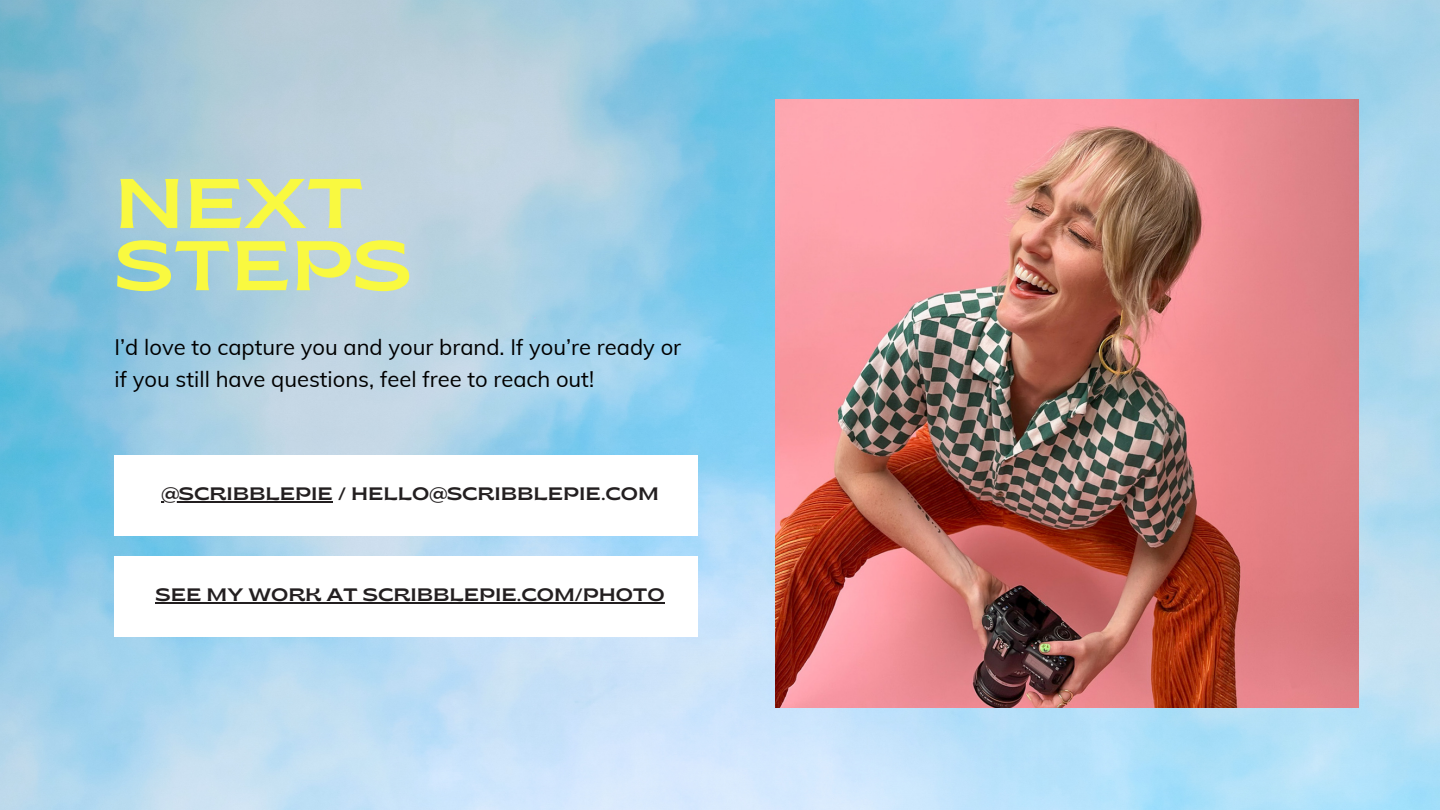
<style>
.page{position:relative;width:1440px;height:810px;background:#fff}
.page>*{position:absolute;margin:0;border:0;box-sizing:border-box;transform-origin:0 0}
.t1{font:semi-expanded 70px/62.2px "Brice";color:#f9f940}
.t2{font:22px/32.2px "Muli";color:#000}
.t3{font:semi-expanded 18px "Brice";color:#231f20}
</style>
<div class="page">
<img style="left:0;top:0;width:1440px;height:810px">
<img style="left:775px;top:100px;width:584px;height:607px">
<div style="left:115px;top:455px;width:583px;height:81px;background:#fff"></div>
<div style="left:115px;top:556px;width:583px;height:81px;background:#fff"></div>
<hr style="left:161px;top:501px;width:172px;height:2px;background:#231f20">
<hr style="left:155px;top:602px;width:510px;height:2px;background:#231f20">
<p class="t1" style="left:115px;top:179px;width:299px">NEXT<br>STEPS</p>
<p class="t2" style="left:115px;top:331px;width:568px">I’d love to capture you and your brand. If you’re ready or if you still have questions, feel free to reach out!</p>
<p class="t3" style="left:161px;top:486px;width:499px">@SCRIBBLEPIE / HELLO@SCRIBBLEPIE.COM</p>
<p class="t3" style="left:155px;top:587px;width:511px">SEE MY WORK AT SCRIBBLEPIE.COM/PHOTO</p>
</div>
